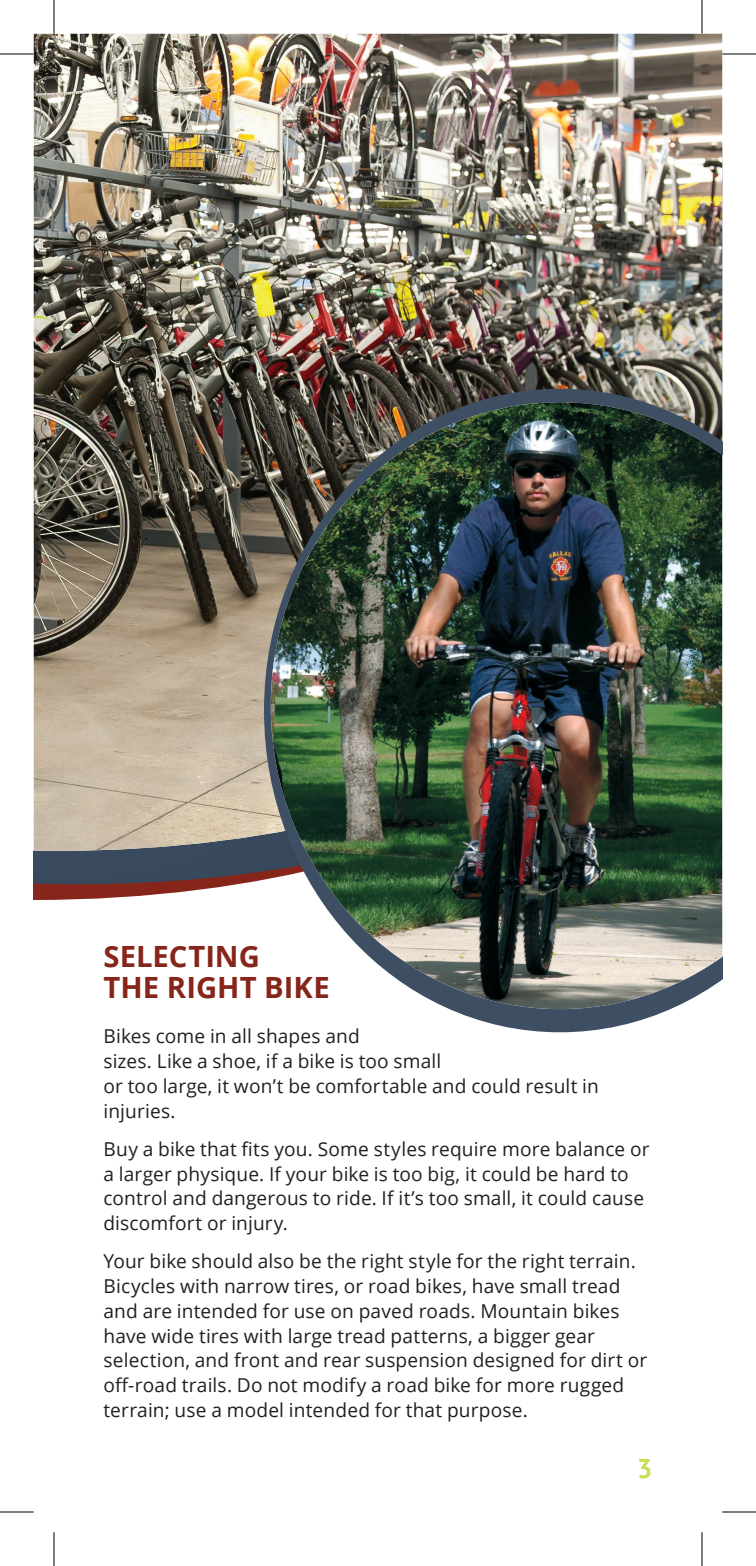
<style>
.page{position:relative;width:756px;height:1566px;background:#fff}
.page>*{position:absolute;margin:0;border:0;box-sizing:border-box;transform-origin:0 0}
.t1{font:700 29.25px/31.5px "Open Sans";color:#86251a}
.t2{font:700 27px "PT Sans";color:#cbdc53}
.t3{font:19.12px/24.8px "Open Sans";letter-spacing:.01em;color:#231f20}
</style>
<div class="page">
<img style="left:34px;top:34px;width:688px;height:817px">
<svg style="left:264px;top:389px;width:458px;height:643px"></svg>
<img style="left:271px;top:402px;width:451px;height:607px">
<hr style="left:0;top:54px;width:34px;height:1px;background:#000">
<hr style="left:722px;top:54px;width:34px;height:1px;background:#000">
<hr style="left:0;top:1512px;width:34px;height:1px;background:#000">
<hr style="left:722px;top:1512px;width:34px;height:1px;background:#000">
<hr style="left:54px;top:0;width:1px;height:34px;background:#000">
<hr style="left:54px;top:1532px;width:1px;height:34px;background:#000">
<hr style="left:702px;top:0;width:1px;height:34px;background:#000">
<hr style="left:702px;top:1532px;width:1px;height:34px;background:#000">
<h1 class="t1" style="left:104px;top:940px;width:228px">SELECTING<br>THE RIGHT BIKE</h1>
<p class="t3" style="left:104px;top:1024px;width:497px">Bikes come in all shapes and<br>sizes. Like a shoe, if a bike is too small<br>or too large, it won’t be comfortable and could result in injuries.</p>
<p class="t3" style="left:104px;top:1136px;width:548px">Buy a bike that fits you. Some styles require more balance or a larger physique. If your bike is too big, it could be hard to control and dangerous to ride. If it’s too small, it could cause discomfort or injury.</p>
<p class="t3" style="left:104px;top:1249px;width:545px">Your bike should also be the right style for the right terrain.<br>Bicycles with narrow tires, or road bikes, have small tread and are intended for use on paved roads. Mountain bikes have wide tires with large tread patterns, a bigger gear selection, and front and rear suspension designed for dirt or off-road trails. Do not modify a road bike for more rugged terrain; use a model intended for that purpose.</p>
<h2 class="t2" style="left:637px;top:1451px;width:17px">3</h2>
</div>
